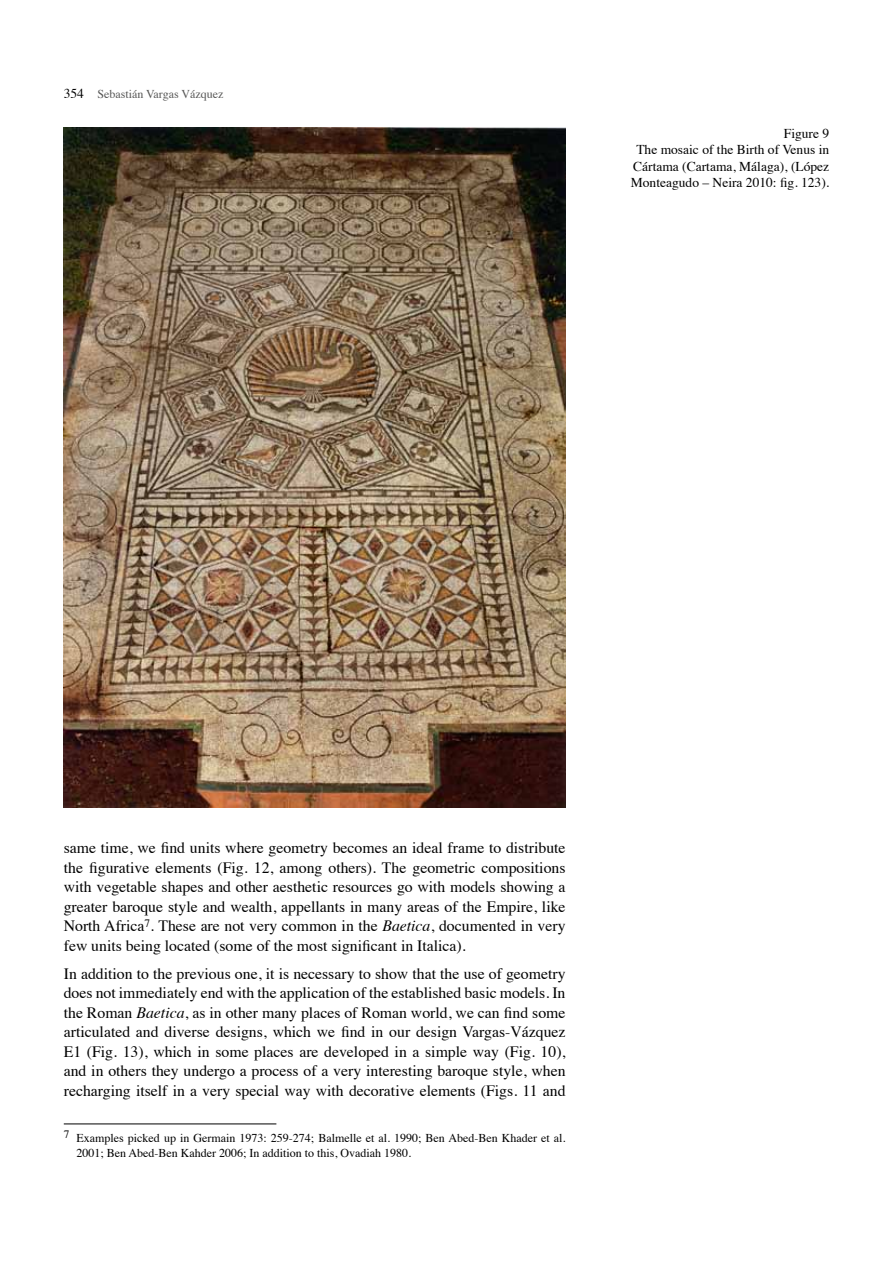
<style>
.page{position:relative;width:893px;height:1263px;background:#fff}
.page>*{position:absolute;margin:0;border:0;box-sizing:border-box;transform-origin:0 0}
.t1{font:15.75px/19.5px "Times";color:#000;text-align:justify}
.t2{font:13.5px/16.5px "Times";color:#000;text-align:right}
.t3{font:12px/14.2px "Times";color:#000}
.t4{font:12px "Times";color:#575756}
.s1{font-size:13.5px;color:#000}
.s2{font-style:italic}
</style>
<div class="page">
<hr style="left:64px;top:1124px;width:212px;height:1px;background:#000">
<img style="left:64px;top:128px;width:502px;height:679px">
<p class="t4" style="left:64px;top:83px;width:161px"><span class="s1">354</span> Sebastián Vargas Vázquez</p>
<p class="t2" style="left:631px;top:124px;width:200px">Figure 9<br>The mosaic of the Birth of Venus in<br>Cártama (Cartama, Málaga), (López<br>Monteagudo – Neira 2010: fig. 123).</p>
<p class="t1" style="left:64px;top:837px;width:503px">same time, we find units where geometry becomes an ideal frame to distribute the figurative elements (Fig. 12, among others). The geometric compositions with vegetable shapes and other aesthetic resources go with models showing a greater baroque style and wealth, appellants in many areas of the Empire, like North Africa<sup>7</sup>. These are not very common in the <span class="s2">Baetica</span>, documented in very few units being located (some of the most significant in Italica).</p>
<p class="t1" style="left:64px;top:962px;width:503px">In addition to the previous one, it is necessary to show that the use of geometry does not immediately end with the application of the established basic models. In the Roman <span class="s2">Baetica</span>, as in other many places of Roman world, we can find some articulated and diverse designs, which we find in our design Vargas-Vázquez E1 (Fig. 13), which in some places are developed in a simple way (Fig. 10), and in others they undergo a process of a very interesting baroque style, when recharging itself in a very special way with decorative elements (Figs. 11 and</p>
<p class="t3" style="left:77px;top:1130px;width:490px;text-indent:-13px"><sup>7</sup> Examples picked up in Germain 1973: 259-274; Balmelle et al. 1990; Ben Abed-Ben Khader et al.<br>2001; Ben Abed-Ben Kahder 2006; In addition to this, Ovadiah 1980.</p>
</div>
